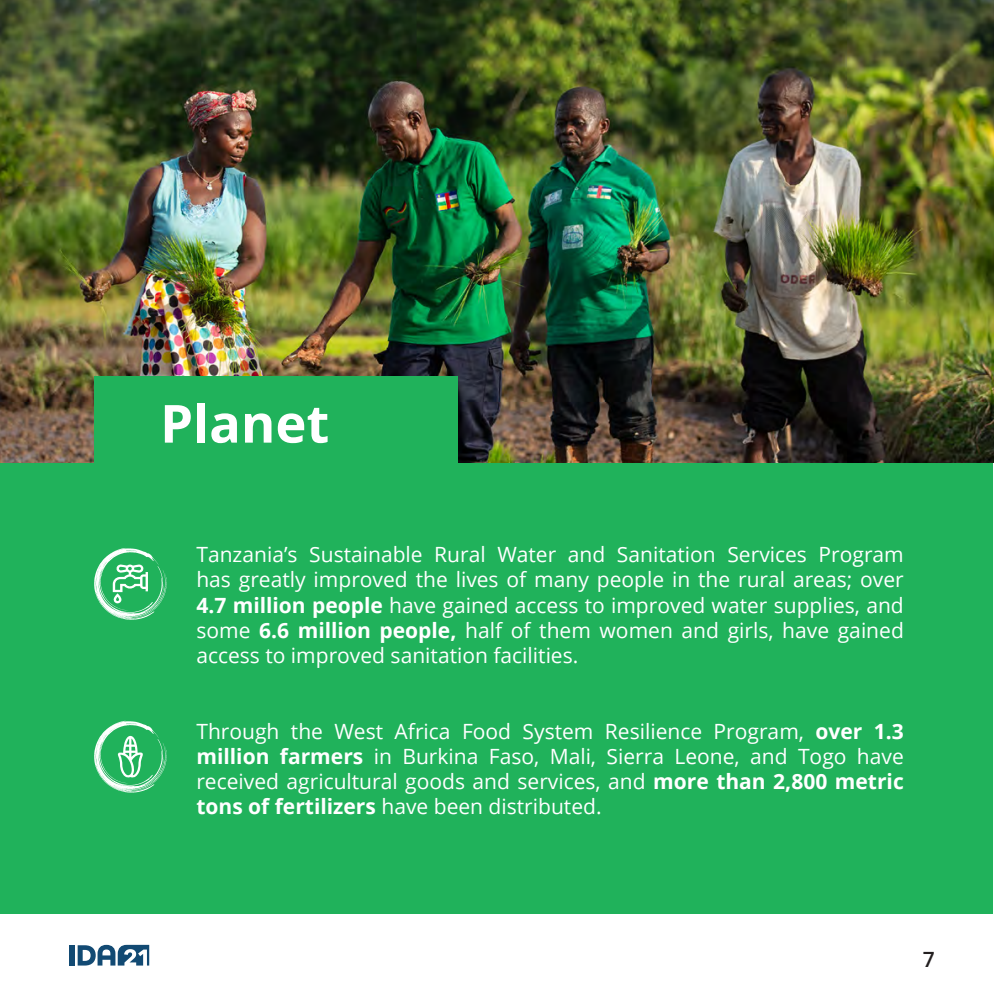
<style>
.page{position:relative;width:997px;height:992px;background:#fff}
.page>*{position:absolute;margin:0;border:0;box-sizing:border-box;transform-origin:0 0}
.t1{font:700 52.5px "Open Sans";color:#fff}
.t2{font:21px/25.2px "Open Sans";color:#fff;text-align:justify}
.t3{font:600 21px "Open Sans";color:#231f20}
.s1{font-weight:700}
</style>
<div class="page">
<div style="left:69px;top:945px;width:5px;height:20px;background:#124a73"></div>
<svg style="left:78px;top:944px;width:71px;height:21px"></svg>
<div style="left:0;top:462px;width:992px;height:451px;background:#20b25b"></div>
<hr style="left:0;top:462px;width:1px;height:451px;background:#fcb331">
<img style="left:0;top:0;width:992px;height:462px">
<div style="left:94px;top:376px;width:363px;height:111px;background:#20b25b"></div>
<svg style="left:94px;top:720px;width:73px;height:72px"></svg>
<svg style="left:94px;top:548px;width:73px;height:72px"></svg>
<p class="t1" style="left:160px;top:386px;width:170px">Planet</p>
<p class="t2" style="left:196px;top:541px;width:708px">Tanzania’s Sustainable Rural Water and Sanitation Services Program has greatly improved the lives of many people in the rural areas; over <span class="s1">4.7 million people</span> have gained access to improved water supplies, and some <span class="s1">6.6 million people,</span> half of them women and girls, have gained access to improved sanitation facilities.</p>
<p class="t2" style="left:196px;top:718px;width:708px">Through the West Africa Food System Resilience Program, <span class="s1">over 1.3 million farmers</span> in Burkina Faso, Mali, Sierra Leone, and Togo have received agricultural goods and services, and <span class="s1">more than 2,800 metric tons of fertilizers</span> have been distributed.</p>
<p class="t3" style="left:922px;top:944px;width:13px">7</p>
</div>
